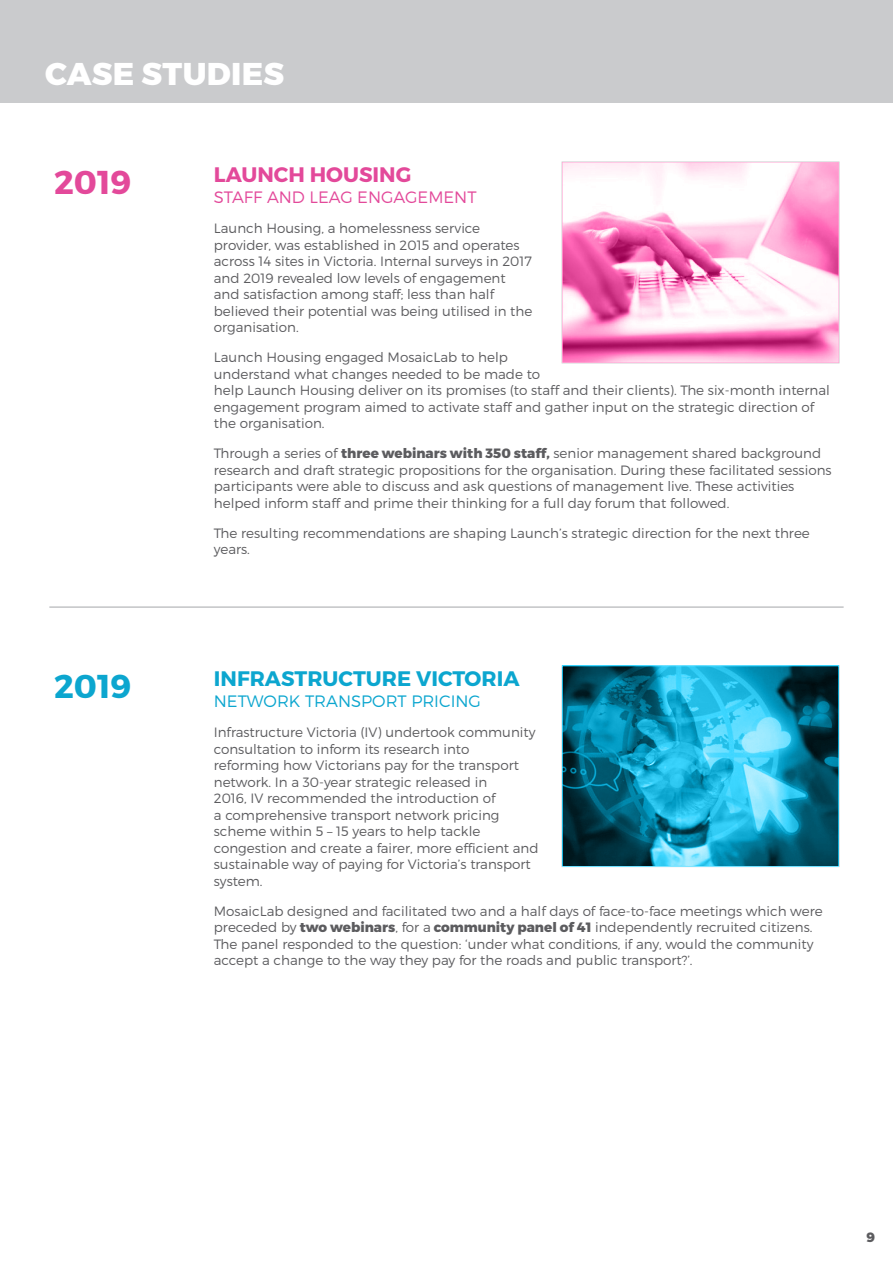
<style>
.page{position:relative;width:893px;height:1263px;background:#fff}
.page>*{position:absolute;margin:0;border:0;box-sizing:border-box;transform-origin:0 0}
.t1{font:700 33px "Montserrat";color:#e3499a}
.t2{font:700 33px "Montserrat";color:#0ca6cf}
.t3{font:800 31.5px "Montserrat";letter-spacing:.01em;color:#fff}
.t4{font:700 21px "Montserrat";color:#0ca6cf}
.t5{font:700 21px "Montserrat";color:#e3499a}
.t6{font:300 16.5px "Montserrat";color:#0ca6cf}
.t7{font:300 16.5px "Montserrat";color:#e3499a}
.t8{font:300 13.5px/16.5px "Montserrat";color:#5c5c5f}
.t9{font:800 13.5px "Montserrat";color:#5c5c5f}
.s1{font-weight:800}
</style>
<div class="page">
<div style="left:0;top:0;width:893px;height:102px;background:#cacbcd"></div>
<hr style="left:49px;top:606px;width:795px;height:2px;background:#aaabaf">
<svg style="left:562px;top:162px;width:277px;height:200px"></svg>
<svg style="left:562px;top:666px;width:277px;height:201px;background:#1886a4"></svg>
<h2 class="t3" style="left:45px;top:54px;width:240px">CASE STUDIES</h2>
<h1 class="t1" style="left:54px;top:162px;width:79px">2019</h1>
<h1 class="t2" style="left:54px;top:665px;width:79px">2019</h1>
<h3 class="t5" style="left:214px;top:162px;width:199px">LAUNCH HOUSING</h3>
<p class="t7" style="left:214px;top:187px;width:264px">STAFF AND LEAG ENGAGEMENT</p>
<p class="t8" style="left:214px;top:220px;width:320px">Launch Housing, a homelessness service provider, was established in 2015 and operates across 14 sites in Victoria. Internal surveys in 2017 and 2019 revealed low levels of engagement and satisfaction among staff; less than half believed their potential was being utilised in the organisation.</p>
<p class="t8" style="left:214px;top:349px;width:617px">Launch Housing engaged MosaicLab to help<br>understand what changes needed to be made to<br>help Launch Housing deliver on its promises (to staff and their clients). The six-month internal engagement program aimed to activate staff and gather input on the strategic direction of the organisation.</p>
<p class="t8" style="left:214px;top:445px;width:619px">Through a series of <span class="s1">three webinars with 350 staff,</span> senior management shared background research and draft strategic propositions for the organisation. During these facilitated sessions participants were able to discuss and ask questions of management live. These activities helped inform staff and prime their thinking for a full day forum that followed.</p>
<p class="t8" style="left:214px;top:525px;width:597px">The resulting recommendations are shaping Launch’s strategic direction for the next three years.</p>
<h3 class="t4" style="left:214px;top:665px;width:307px">INFRASTRUCTURE VICTORIA</h3>
<p class="t6" style="left:214px;top:691px;width:269px">NETWORK TRANSPORT PRICING</p>
<p class="t8" style="left:214px;top:724px;width:326px">Infrastructure Victoria (IV) undertook community consultation to inform its research into<br>reforming how Victorians pay for the transport network. In a 30-year strategic released in<br>2016, IV recommended the introduction of<br>a comprehensive transport network pricing scheme within 5 – 15 years to help tackle congestion and create a fairer, more efficient and sustainable way of paying for Victoria’s transport system.</p>
<p class="t8" style="left:214px;top:902px;width:610px">MosaicLab designed and facilitated two and a half days of face-to-face meetings which were preceded by <span class="s1">two webinars</span>, for a <span class="s1">community panel of 41</span> independently recruited citizens.<br>The panel responded to the question: ‘under what conditions, if any, would the community accept a change to the way they pay for the roads and public transport?’.</p>
<p class="t9" style="left:866px;top:1228px;width:10px">9</p>
</div>
